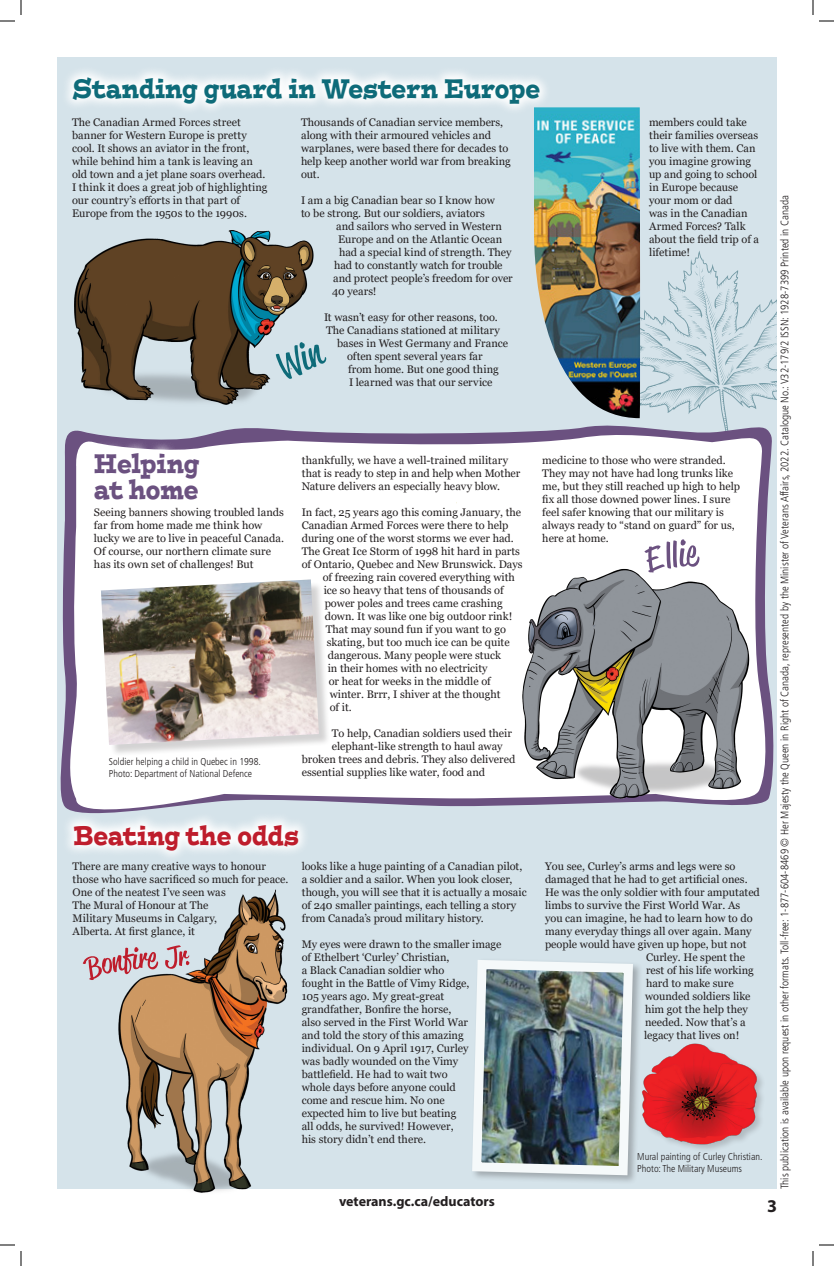
<style>
.page{position:relative;width:834px;height:1266px;background:#fff}
.page>*{position:absolute;margin:0;border:0;box-sizing:border-box;transform-origin:0 0}
.t1{font:27px "Postino Std";letter-spacing:.005em;color:#0e6b79;scale:.74 1}
.t2{font:27px "Postino Std";letter-spacing:.005em;color:#be1d2c;scale:.74 1}
.t3{font:27px "Postino Std";letter-spacing:-.01em;color:#6b5180;scale:.74 1}
.t4{font:700 18px "Myriad Pro";color:#231f20}
.t5{font:700 14px "Myriad Pro";color:#231f20}
.t6{font:11px/13px "Georgia";color:#231f20}
.t7{font:300 condensed 11px "Frutiger LT Std";color:#231f20}
.t8{font:300 condensed 10px "Frutiger LT Std";color:#231f20}
</style>
<div class="page">
<div style="left:57px;top:57px;width:720px;height:1131px;background:#d5e3ea"></div>
<svg style="left:635px;top:251px;width:142px;height:169px"></svg>
<svg style="left:67px;top:71px;width:479px;height:39px"></svg>
<svg style="left:60px;top:420px;width:714px;height:377px"></svg>
<svg style="left:61px;top:432px;width:708px;height:379px;background:#f0eef3"></svg>
<div style="left:82px;top:440px;width:130px;height:73px;background:#fff"></div>
<div style="left:470px;top:958px;width:173px;height:227px;background:#231f20;opacity:.3"></div>
<img style="left:470px;top:958px;width:168px;height:222px">
<div style="left:103px;top:581px;width:228px;height:176px;background:#231f20;opacity:.2"></div>
<img style="left:101px;top:579px;width:218px;height:166px">
<svg style="left:68px;top:811px;width:236px;height:45px"></svg>
<img style="left:74px;top:230px;width:260px;height:199px">
<img style="left:510px;top:555px;width:254px;height:253px">
<img style="left:93px;top:889px;width:209px;height:304px">
<img style="left:534px;top:107px;width:107px;height:311px">
<svg style="left:276px;top:342px;width:51px;height:37px"></svg>
<svg style="left:83px;top:947px;width:75px;height:33px"></svg>
<svg style="left:165px;top:945px;width:25px;height:24px"></svg>
<svg style="left:644px;top:539px;width:56px;height:34px;background:#d1c9d8"></svg>
<div style="left:642px;top:1043px;width:124px;height:111px;background:#d5e3ea"></div>
<img style="left:633px;top:1041px;width:129px;height:108px">
<svg style="left:0;top:0;width:22px;height:22px"></svg>
<svg style="left:0;top:1244px;width:22px;height:22px"></svg>
<svg style="left:812px;top:0;width:22px;height:22px"></svg>
<svg style="left:812px;top:1244px;width:22px;height:22px"></svg>
<p class="t1" style="left:73px;top:70px;width:633px">Standing guard in Western Europe</p>
<p class="t6" style="left:72px;top:116px;width:197px">The Canadian Armed Forces street banner for Western Europe is pretty cool. It shows an aviator in the front, while behind him a tank is leaving an old town and a jet plane soars overhead.<br>I think it does a great job of highlighting our country’s efforts in that part of Europe from the 1950s to the 1990s.</p>
<p class="t6" style="left:301px;top:116px;width:211px">Thousands of Canadian service members, along with their armoured vehicles and warplanes, were based there for decades to help keep another world war from breaking out.</p>
<p class="t6" style="left:301px;top:194px;width:195px">I am a big Canadian bear so I know how</p>
<p class="t6" style="left:301px;top:207px;width:185px">to be strong. But our soldiers, aviators</p>
<p class="t6" style="left:336px;top:220px;width:168px">and sailors who served in Western</p>
<p class="t6" style="left:338px;top:233px;width:166px">Europe and on the Atlantic Ocean</p>
<p class="t6" style="left:339px;top:246px;width:174px">had a special kind of strength. They</p>
<p class="t6" style="left:334px;top:259px;width:170px">had to constantly watch for trouble</p>
<p class="t6" style="left:333px;top:272px;width:181px">and protect people’s freedom for over</p>
<p class="t6" style="left:332px;top:285px;width:46px">40 years!</p>
<p class="t6" style="left:324px;top:311px;width:175px">It wasn’t easy for other reasons, too.</p>
<p class="t6" style="left:326px;top:324px;width:175px">The Canadians stationed at military</p>
<p class="t6" style="left:337px;top:337px;width:173px">bases in West Germany and France</p>
<p class="t6" style="left:347px;top:350px;width:137px">often spent several years far</p>
<p class="t6" style="left:348px;top:363px;width:152px">from home. But one good thing</p>
<p class="t6" style="left:349px;top:376px;width:145px">I learned was that our service</p>
<p class="t6" style="left:649px;top:116px;width:111px">members could take their families overseas to live with them. Can you imagine growing up and going to school in Europe because your mom or dad<br>was in the Canadian<br>Armed Forces? Talk about the field trip of a lifetime!</p>
<p class="t3" style="left:94px;top:446px;width:144px">Helping</p>
<p class="t3" style="left:94px;top:472px;width:143px">at home</p>
<p class="t6" style="left:94px;top:505px;width:192px">Seeing banners showing troubled lands far from home made me think how lucky we are to live in peaceful Canada.<br>Of course, our northern climate sure has its own set of challenges! But</p>
<p class="t8" style="left:109px;top:756px;width:154px">Soldier helping a child in Quebec in 1998.</p>
<p class="t8" style="left:109px;top:768px;width:145px">Photo: Department of National Defence</p>
<p class="t6" style="left:302px;top:454px;width:220px">thankfully, we have a well-trained military that is ready to step in and help when Mother<br>Nature delivers an especially heavy blow.</p>
<p class="t6" style="left:302px;top:506px;width:221px">In fact, 25 years ago this coming January, the</p>
<p class="t6" style="left:302px;top:519px;width:208px">Canadian Armed Forces were there to help</p>
<p class="t6" style="left:302px;top:532px;width:214px">during one of the worst storms we ever had.</p>
<p class="t6" style="left:302px;top:545px;width:220px">The Great Ice Storm of 1998 hit hard in parts</p>
<p class="t6" style="left:302px;top:558px;width:222px">of Ontario, Quebec and New Brunswick. Days</p>
<p class="t6" style="left:323px;top:571px;width:194px">of freezing rain covered everything with</p>
<p class="t6" style="left:324px;top:584px;width:182px">ice so heavy that tens of thousands of</p>
<p class="t6" style="left:325px;top:597px;width:179px">power poles and trees came crashing</p>
<p class="t6" style="left:325px;top:610px;width:189px">down. It was like one big outdoor rink!</p>
<p class="t6" style="left:326px;top:623px;width:182px">That may sound fun if you want to go</p>
<p class="t6" style="left:327px;top:636px;width:185px">skating, but too much ice can be quite</p>
<p class="t6" style="left:328px;top:649px;width:175px">dangerous. Many people were stuck</p>
<p class="t6" style="left:328px;top:662px;width:161px">in their homes with no electricity</p>
<p class="t6" style="left:329px;top:675px;width:164px">or heat for weeks in the middle of</p>
<p class="t6" style="left:330px;top:688px;width:173px">winter. Brrr, I shiver at the thought</p>
<p class="t6" style="left:330px;top:701px;width:24px">of it.</p>
<p class="t6" style="left:332px;top:727px;width:182px">To help, Canadian soldiers used their</p>
<p class="t6" style="left:332px;top:740px;width:173px">elephant-like strength to haul away</p>
<p class="t6" style="left:302px;top:753px;width:215px">broken trees and debris. They also delivered</p>
<p class="t6" style="left:302px;top:766px;width:185px">essential supplies like water, food and</p>
<p class="t6" style="left:542px;top:454px;width:199px">medicine to those who were stranded.<br>They may not have had long trunks like me, but they still reached up high to help fix all those downed power lines. I sure feel safer knowing that our military is always ready to “stand on guard” for us, here at home.</p>
<p class="t2" style="left:73px;top:817px;width:306px">Beating the odds</p>
<p class="t6" style="left:73px;top:860px;width:217px">There are many creative ways to honour those who have sacrificed so much for peace.<br>One of the neatest I’ve seen was<br>The Mural of Honour at The<br>Military Museums in Calgary,<br>Alberta. At first glance, it</p>
<p class="t6" style="left:302px;top:860px;width:226px">looks like a huge painting of a Canadian pilot, a soldier and a sailor. When you look closer, though, you will see that it is actually a mosaic of 240 smaller paintings, each telling a story from Canada’s proud military history.</p>
<p class="t6" style="left:302px;top:938px;width:201px">My eyes were drawn to the smaller image of Ethelbert ‘Curley’ Christian,<br>a Black Canadian soldier who<br>fought in the Battle of Vimy Ridge,<br>105 years ago. My great-great grandfather, Bonfire the horse,<br>also served in the First World War<br>and told the story of this amazing individual. On 9 April 1917, Curley<br>was badly wounded on the Vimy battlefield. He had to wait two<br>whole days before anyone could<br>come and rescue him. No one<br>expected him to live but beating<br>all odds, he survived! However,<br>his story didn’t end there.</p>
<p class="t6" style="left:545px;top:860px;width:192px">You see, Curley’s arms and legs were so</p>
<p class="t6" style="left:545px;top:873px;width:204px">damaged that he had to get artificial ones.</p>
<p class="t6" style="left:545px;top:886px;width:216px">He was the only soldier with four amputated</p>
<p class="t6" style="left:545px;top:899px;width:197px">limbs to survive the First World War. As</p>
<p class="t6" style="left:545px;top:912px;width:209px">you can imagine, he had to learn how to do</p>
<p class="t6" style="left:545px;top:925px;width:208px">many everyday things all over again. Many</p>
<p class="t6" style="left:545px;top:938px;width:203px">people would have given up hope, but not</p>
<p class="t6" style="left:646px;top:951px;width:101px">Curley. He spent the</p>
<p class="t6" style="left:646px;top:964px;width:109px">rest of his life working</p>
<p class="t6" style="left:646px;top:977px;width:89px">hard to make sure</p>
<p class="t6" style="left:645px;top:990px;width:107px">wounded soldiers like</p>
<p class="t6" style="left:645px;top:1003px;width:104px">him got the help they</p>
<p class="t6" style="left:645px;top:1016px;width:102px">needed. Now that’s a</p>
<p class="t6" style="left:644px;top:1029px;width:97px">legacy that lives on!</p>
<p class="t8" style="left:637px;top:1151px;width:127px">Mural painting of Curley Christian.</p>
<p class="t8" style="left:637px;top:1163px;width:106px">Photo: The Military Museums</p>
<p class="t7" style="left:778px;top:1189px;width:995px;rotate:-90deg">This publication is available upon request in other formats. Toll-free: 1-877-604-8469 © Her Majesty the Queen in Right of Canada, represented by the Minister of Veterans Affairs, 2022. Catalogue No.: V32-179/2 ISSN: 1928-7399 Printed in Canada</p>
<p class="t5" style="left:339px;top:1192px;width:157px">veterans.gc.ca/educators</p>
<p class="t4" style="left:767px;top:1194px;width:11px">3</p>
</div>
